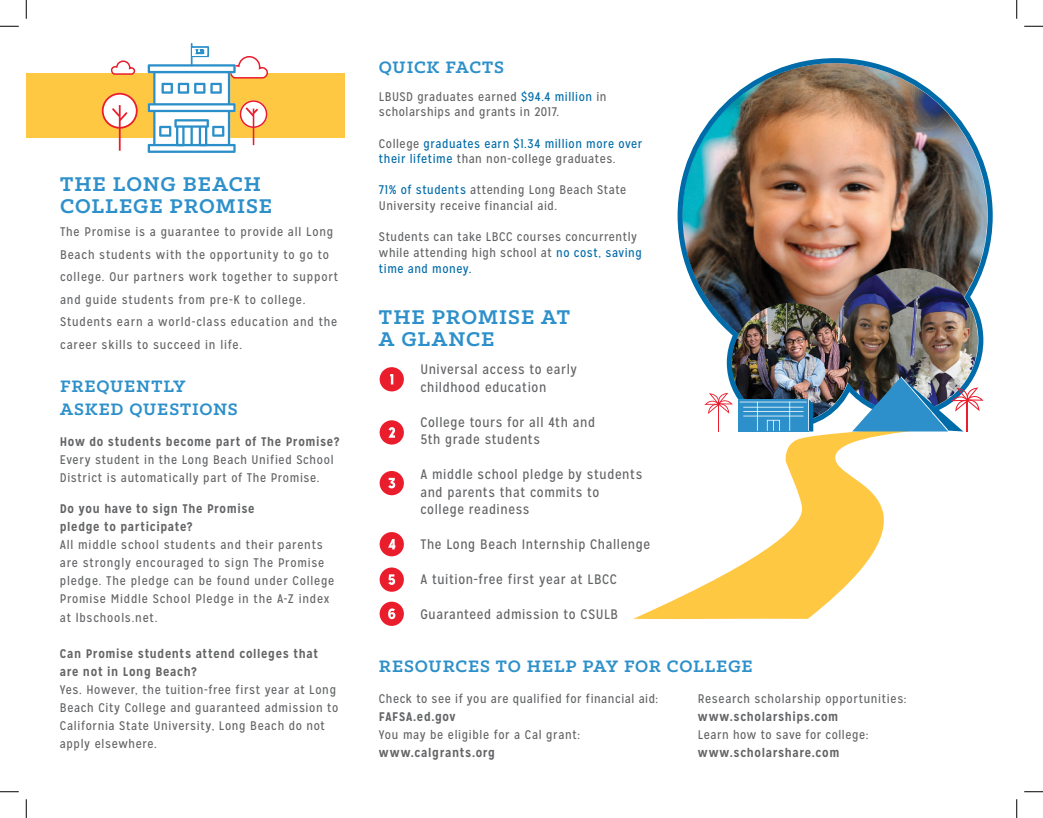
<style>
.page{position:relative;width:1043px;height:818px;background:#fff}
.page>*{position:absolute;margin:0;border:0;box-sizing:border-box;transform-origin:0 0}
.Promise_Header{font:700 22.5px/22.5px "Klinic Slab";letter-spacing:.04em;color:#2d90ca}
.t1{font:700 18.75px/22.5px "Klinic Slab";letter-spacing:.05em;color:#2d90ca}
.Paragraph_Style_8{font:13.75px/17.5px "Mission Gothic";letter-spacing:.045em;color:#636466}
.body_2{font:12.5px/18.1px "Mission Gothic";letter-spacing:.055em;color:#636466}
.little_type{font:12.5px/15.6px "Mission Gothic";letter-spacing:.04em;color:#636466}
.body{font:12.5px/22.5px "Mission Gothic";letter-spacing:.065em;color:#636466}
.QUESTIONS{font:700 12.5px/18.1px "Mission Gothic";letter-spacing:.05em;color:#636466}
.little_type-2{font:12.5px/15.6px "Mission Gothic";letter-spacing:.045em;color:#006ba9}
.body_2-2{font:700 12.5px/18.1px "Mission Gothic";letter-spacing:.05em;color:#636466}
.QUESTIONS-2{font:12.5px/18.1px "Mission Gothic";letter-spacing:.045em;color:#636466}
.s1{color:#006ba9}
.s2{color:#636466}
.s3{font-weight:700}
</style>
<div class="page">
<img style="left:677px;top:58px;width:316px;height:369px">
<svg style="left:633px;top:427px;width:286px;height:192px"></svg>
<svg style="left:704px;top:393px;width:29px;height:38px"></svg>
<img style="left:852px;top:376px;width:131px;height:55px">
<svg style="left:809px;top:399px;width:4px;height:32px"></svg>
<div style="left:738px;top:399px;width:70px;height:32px;background:#2d90ca"></div>
<hr style="left:739px;top:401px;width:67px;height:1px;background:#fff">
<hr style="left:743px;top:407px;width:60px;height:1px;background:#fff">
<hr style="left:743px;top:411px;width:60px;height:1px;background:#fff">
<hr style="left:743px;top:415px;width:60px;height:1px;background:#fff">
<svg style="left:767px;top:420px;width:13px;height:11px"></svg>
<hr style="left:757px;top:401px;width:1px;height:30px;background:#fff">
<hr style="left:789px;top:401px;width:1px;height:30px;background:#fff">
<hr style="left:808px;top:399px;width:1px;height:32px;background:#fff">
<div style="left:26px;top:73px;width:319px;height:65px;background:#ffc843"></div>
<svg style="left:102px;top:93px;width:36px;height:58px"></svg>
<svg style="left:148px;top:43px;width:120px;height:110px"></svg>
<div style="left:379px;top:367px;width:25px;height:24px;background:#ea1d2c;border-radius:50%"></div>
<svg style="left:390px;top:374px;width:3px;height:10px"></svg>
<div style="left:379px;top:420px;width:25px;height:24px;background:#ea1d2c;border-radius:50%"></div>
<svg style="left:388px;top:427px;width:7px;height:10px"></svg>
<div style="left:379px;top:471px;width:25px;height:24px;background:#ea1d2c;border-radius:50%"></div>
<svg style="left:388px;top:478px;width:7px;height:10px"></svg>
<div style="left:379px;top:532px;width:25px;height:24px;background:#ea1d2c;border-radius:50%"></div>
<svg style="left:388px;top:539px;width:7px;height:10px"></svg>
<div style="left:379px;top:567px;width:25px;height:24px;background:#ea1d2c;border-radius:50%"></div>
<svg style="left:388px;top:574px;width:7px;height:11px"></svg>
<div style="left:379px;top:601px;width:25px;height:25px;background:#ea1d2c;border-radius:50%"></div>
<svg style="left:388px;top:608px;width:7px;height:11px"></svg>
<svg style="left:110px;top:60px;width:26px;height:15px"></svg>
<svg style="left:0;top:25px;width:19px;height:2px"></svg>
<svg style="left:1024px;top:25px;width:18px;height:2px"></svg>
<svg style="left:0;top:791px;width:19px;height:1px"></svg>
<svg style="left:1024px;top:791px;width:18px;height:1px"></svg>
<svg style="left:25px;top:0;width:2px;height:19px"></svg>
<svg style="left:25px;top:799px;width:2px;height:19px"></svg>
<svg style="left:1016px;top:0;width:1px;height:19px"></svg>
<svg style="left:1016px;top:799px;width:1px;height:19px"></svg>
<p class="Promise_Header" style="left:60px;top:172px;width:214px">THE LONG BEACH<br>COLLEGE PROMISE</p>
<p class="body" style="left:60px;top:221px;width:280px">The Promise is a guarantee to provide all Long Beach students with the opportunity to go to college. Our partners work together to support and guide students from pre-K to college.<br>Students earn a world-class education and the career skills to succeed in life.</p>
<p class="t1" style="left:60px;top:375px;width:179px">FREQUENTLY<br>ASKED QUESTIONS</p>
<p class="QUESTIONS" style="left:60px;top:432px;width:281px">How do students become part of The Promise?</p>
<p class="body_2" style="left:60px;top:450px;width:275px">Every student in the Long Beach Unified School<br>District is automatically part of The Promise.</p>
<p class="QUESTIONS" style="left:60px;top:499px;width:196px">Do you have to sign The Promise pledge to participate?</p>
<p class="body_2" style="left:60px;top:535px;width:276px">All middle school students and their parents are strongly encouraged to sign The Promise pledge. The pledge can be found under College Promise Middle School Pledge in the A-Z index at lbschools.net.</p>
<p class="body_2-2" style="left:60px;top:644px;width:260px">Can Promise students attend colleges that are not in Long Beach?</p>
<p class="body_2" style="left:60px;top:680px;width:280px">Yes. However, the tuition-free first year at Long Beach City College and guaranteed admission to California State University, Long Beach do not apply elsewhere.</p>
<p class="t1" style="left:379px;top:56px;width:126px">QUICK FACTS</p>
<p class="little_type" style="left:379px;top:89px;width:229px">LBUSD graduates earned <span class="s1">$94.4 million</span> in scholarships and grants in 2017.</p>
<p class="little_type-2" style="left:379px;top:135px;width:265px"><span class="s2">College</span> graduates earn $1.34 million more over their lifetime <span class="s2">than non-college graduates.</span></p>
<p class="little_type" style="left:379px;top:182px;width:249px"><span class="s1">71% of students</span> attending Long Beach State<br>University receive financial aid.</p>
<p class="little_type" style="left:379px;top:229px;width:264px">Students can take LBCC courses concurrently while attending high school at <span class="s1">no cost, saving time and money.</span></p>
<p class="Promise_Header" style="left:379px;top:305px;width:193px">THE PROMISE AT<br>A GLANCE</p>
<p class="Paragraph_Style_8" style="left:420px;top:361px;width:158px">Universal access to early childhood education</p>
<p class="Paragraph_Style_8" style="left:420px;top:413px;width:176px">College tours for all 4th and<br>5th grade students</p>
<p class="Paragraph_Style_8" style="left:420px;top:466px;width:223px">A middle school pledge by students and parents that commits to college readiness</p>
<p class="Paragraph_Style_8" style="left:420px;top:536px;width:231px">The Long Beach Internship Challenge</p>
<p class="Paragraph_Style_8" style="left:420px;top:571px;width:198px">A tuition-free first year at LBCC</p>
<p class="Paragraph_Style_8" style="left:420px;top:606px;width:199px">Guaranteed admission to CSULB</p>
<p class="t1" style="left:379px;top:654px;width:375px">RESOURCES TO HELP PAY FOR COLLEGE</p>
<p class="body_2" style="left:379px;top:689px;width:281px">Check to see if you are qualified for financial aid:</p>
<p class="body_2" style="left:379px;top:707px;width:203px"><span class="s3">FAFSA.ed.gov<br></span>You may be eligible for a Cal grant:</p>
<p class="QUESTIONS" style="left:379px;top:743px;width:118px">www.calgrants.org</p>
<p class="body_2" style="left:698px;top:689px;width:210px">Research scholarship opportunities:</p>
<p class="QUESTIONS-2" style="left:698px;top:707px;width:172px"><span class="s3">www.scholarships.com<br></span>Learn how to save for college:</p>
<p class="QUESTIONS" style="left:698px;top:743px;width:143px">www.scholarshare.com</p>
</div>
